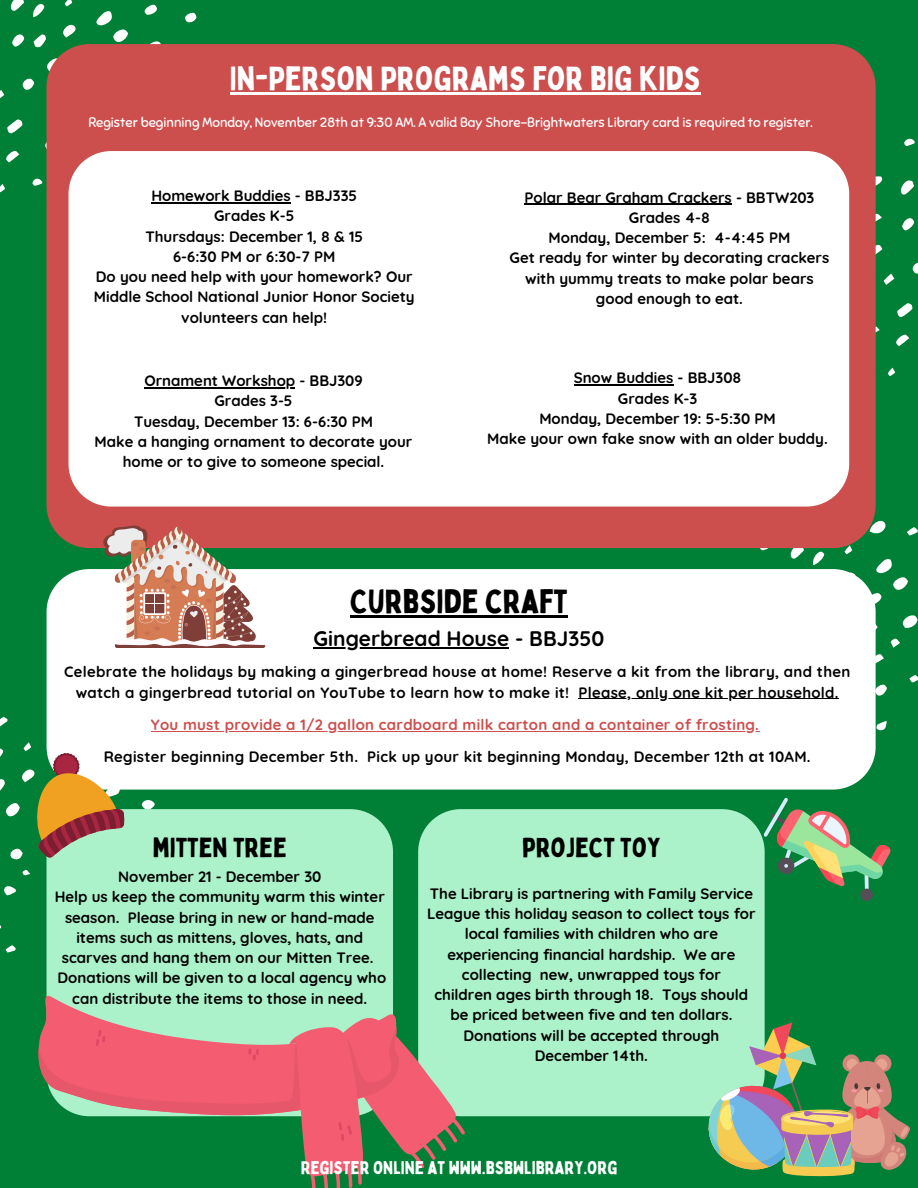
<style>
.page{position:relative;width:918px;height:1188px;background:#008037}
.page>*{position:absolute;margin:0;border:0;box-sizing:border-box;transform-origin:0 0}
.t1{font:33px "Bobby Jones";color:#fff}
.t2{font:33px "Bobby Jones";color:#000}
.t3{font:27px "Bobby Jones";color:#000}
.t4{font:700 21px "Quicksand";color:#000}
.t5{font:18px "Bobby Jones";color:#fff}
.t6{font:700 15px/20.2px "Quicksand";color:#000;text-align:center}
.t7{font:700 15px/20.2px "Quicksand";letter-spacing:.02em;color:#000;text-align:center}
.t8{font:700 15px "Quicksand";letter-spacing:.02em;color:#cc4e4d}
.t9{font:13.5px "Sniglet";color:#fff}
</style>
<div class="page">
<svg style="left:0;top:691px;width:155px;height:291px"></svg>
<svg style="left:876px;top:138px;width:42px;height:238px"></svg>
<svg style="left:0;top:0;width:197px;height:237px"></svg>
<svg style="left:708px;top:520px;width:210px;height:211px"></svg>
<div style="left:47px;top:44px;width:829px;height:504px;background:#cc4e4d"></div>
<div style="left:68px;top:151px;width:781px;height:356px;background:#fff"></div>
<div style="left:47px;top:569px;width:829px;height:221px;background:#fff"></div>
<div style="left:47px;top:809px;width:346px;height:187px;background:#abf1c9"></div>
<div style="left:418px;top:809px;width:347px;height:307px;background:#abf1c9"></div>
<svg style="left:38px;top:996px;width:427px;height:192px"></svg>
<svg style="left:708px;top:1022px;width:202px;height:154px"></svg>
<svg style="left:763px;top:798px;width:128px;height:105px"></svg>
<hr style="left:115px;top:644px;width:150px;height:4px;background:#7f3e38;border-radius:2px">
<svg style="left:103px;top:525px;width:162px;height:122px;background:#c49e8e"></svg>
<svg style="left:21px;top:749px;width:110px;height:112px"></svg>
<hr style="left:230px;top:92px;width:471px;height:2px;background:#fff">
<hr style="left:151px;top:202px;width:140px;height:1px;background:#000">
<hr style="left:525px;top:204px;width:207px;height:1px;background:#000">
<hr style="left:144px;top:387px;width:151px;height:1px;background:#000">
<hr style="left:574px;top:385px;width:99px;height:1px;background:#000">
<hr style="left:314px;top:647px;width:195px;height:1px;background:#000">
<hr style="left:578px;top:698px;width:261px;height:1px;background:#000">
<hr style="left:151px;top:731px;width:608px;height:1px;background:#cc4e4d">
<hr style="left:350px;top:616px;width:218px;height:2px;background:#000">
<h1 class="t1" style="left:230px;top:58px;width:472px">IN-PERSON PROGRAMS FOR BIG KIDS</h1>
<p class="t9" style="left:88px;top:114px;width:726px">Register beginning Monday, November 28th at 9:30 AM. A valid Bay Shore-Brightwaters Library card is required to register.</p>
<p class="t6" style="left:94px;top:185px;width:322px">Homework Buddies - BBJ335<br>Grades K-5<br>Thursdays: December 1, 8 &amp; 15<br>6-6:30 PM or 6:30-7 PM<br>Do you need help with your homework? Our<br>Middle School National Junior Honor Society volunteers can help!</p>
<p class="t6" style="left:510px;top:187px;width:321px">Polar Bear Graham Crackers - BBTW203<br>Grades 4-8<br>Monday, December 5: 4-4:45 PM<br>Get ready for winter by decorating crackers with yummy treats to make polar bears good enough to eat.</p>
<p class="t6" style="left:95px;top:370px;width:319px">Ornament Workshop - BBJ309<br>Grades 3-5<br>Tuesday, December 13: 6-6:30 PM<br>Make a hanging ornament to decorate your home or to give to someone special.</p>
<p class="t6" style="left:487px;top:368px;width:342px">Snow Buddies - BBJ308<br>Grades K-3<br>Monday, December 19: 5-5:30 PM<br>Make your own fake snow with an older buddy.</p>
<h1 class="t2" style="left:350px;top:581px;width:219px">CURBSIDE CRAFT</h1>
<h3 class="t4" style="left:314px;top:625px;width:292px">Gingerbread House - BBJ350</h3>
<p class="t7" style="left:64px;top:662px;width:788px">Celebrate the holidays by making a gingerbread house at home! Reserve a kit from the library, and then watch a gingerbread tutorial on YouTube to learn how to make it! Please, only one kit per household.</p>
<p class="t8" style="left:151px;top:715px;width:610px">You must provide a 1/2 gallon cardboard milk carton and a container of frosting.</p>
<p class="t7" style="left:104px;top:746px;width:708px">Register beginning December 5th. Pick up your kit beginning Monday, December 12th at 10AM.</p>
<h2 class="t3" style="left:153px;top:831px;width:135px">MITTEN TREE</h2>
<p class="t6" style="left:55px;top:866px;width:333px">November 21 - December 30<br>Help us keep the community warm this winter season. Please bring in new or hand-made items such as mittens, gloves, hats, and scarves and hang them on our Mitten Tree.<br>Donations will be given to a local agency who can distribute the items to those in need.</p>
<h2 class="t3" style="left:522px;top:830px;width:140px">PROJECT TOY</h2>
<p class="t6" style="left:427px;top:883px;width:330px">The Library is partnering with Family Service League this holiday season to collect toys for local families with children who are experiencing financial hardship. We are collecting new, unwrapped toys for<br>children ages birth through 18. Toys should be priced between five and ten dollars.<br>Donations will be accepted through December 14th.</p>
<p class="t5" style="left:301px;top:1156px;width:318px">REGISTER ONLINE AT WWW.BSBWLIBRARY.ORG</p>
</div>
